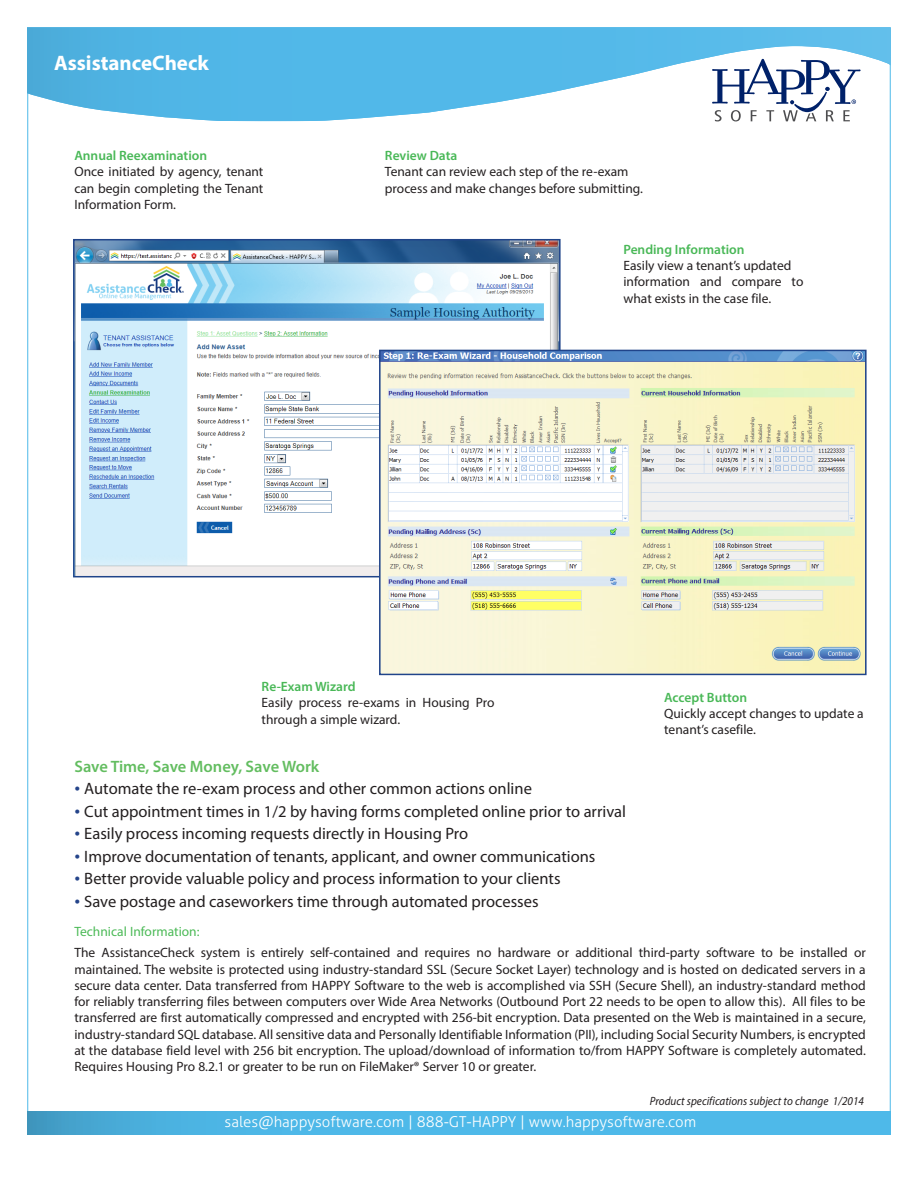
<style>
.page{position:relative;width:918px;height:1188px;background:#fff}
.page>*{position:absolute;margin:0;border:0;box-sizing:border-box;transform-origin:0 0}
.t1{font:700 21px "Myriad Pro";color:#fff}
.t2{font:16.5px "Myriad Pro";color:#231f20}
.t3{font:600 16.5px "Myriad Pro";color:#63bd60}
.t4{font:300 15px "Aller";color:#fff}
.t5{font:13.5px/16.2px "Myriad Pro";color:#231f20;text-align:justify}
.t6{font:600 13.5px "Myriad Pro";color:#49b857}
.t7{font:13.5px "Myriad Pro";color:#4cba57}
.t8{font:italic 12px "Myriad Pro";color:#231f20;scale:.93 1}
.s1{font-family:"Times New Roman";color:#24448a}
</style>
<div class="page">
<img style="left:27px;top:27px;width:864px;height:94px">
<div style="left:27px;top:1112px;width:864px;height:22px;background:#4eb9e9"></div>
<img style="left:76px;top:242px;width:482px;height:332px">
<div style="left:73px;top:239px;width:488px;height:338px;border:2px solid #20448a"></div>
<img style="left:382px;top:353px;width:482px;height:319px">
<div style="left:379px;top:350px;width:488px;height:325px;border:2px solid #20448a"></div>
<p class="t1" style="left:54px;top:49px;width:156px">AssistanceCheck</p>
<p class="t6" style="left:74px;top:147px;width:134px">Annual Reexamination</p>
<p class="t5" style="left:74px;top:164px;width:191px">Once initiated by agency, tenant can begin completing the Tenant Information Form.</p>
<p class="t6" style="left:385px;top:147px;width:74px">Review Data</p>
<p class="t5" style="left:385px;top:164px;width:245px">Tenant can review each step of the re-exam</p>
<p class="t5" style="left:385px;top:180px;width:260px">process and make changes before submitting.</p>
<p class="t6" style="left:623px;top:241px;width:123px">Pending Information</p>
<p class="t5" style="left:623px;top:257px;width:169px">Easily view a tenant’s updated</p>
<p class="t5" style="left:623px;top:273px;width:181px">information and compare to what exists in the case file.</p>
<p class="t6" style="left:262px;top:678px;width:95px">Re-Exam Wizard</p>
<p class="t5" style="left:262px;top:695px;width:234px">Easily process re-exams in Housing Pro through a simple wizard.</p>
<p class="t3" style="left:74px;top:756px;width:246px">Save Time, Save Money, Save Work</p>
<p class="t2" style="left:74px;top:778px;width:459px"><span class="s1">•</span> Automate the re-exam process and other common actions online</p>
<p class="t2" style="left:74px;top:801px;width:553px"><span class="s1">•</span> Cut appointment times in 1/2 by having forms completed online prior to arrival</p>
<p class="t2" style="left:74px;top:823px;width:395px"><span class="s1">•</span> Easily process incoming requests directly in Housing Pro</p>
<p class="t2" style="left:74px;top:846px;width:523px"><span class="s1">•</span> Improve documentation of tenants, applicant, and owner communications</p>
<p class="t2" style="left:74px;top:868px;width:488px"><span class="s1">•</span> Better provide valuable policy and process information to your clients</p>
<p class="t2" style="left:74px;top:891px;width:466px"><span class="s1">•</span> Save postage and caseworkers time through automated processes</p>
<p class="t6" style="left:664px;top:689px;width:84px">Accept Button</p>
<p class="t5" style="left:664px;top:705px;width:201px">Quickly accept changes to update a</p>
<p class="t5" style="left:664px;top:721px;width:93px">tenant’s casefile.</p>
<p class="t7" style="left:74px;top:923px;width:127px">Technical Information:</p>
<p class="t5" style="left:74px;top:945px;width:793px">The AssistanceCheck system is entirely self-contained and requires no hardware or additional third-party software to be installed or maintained. The website is protected using industry-standard SSL (Secure Socket Layer) technology and is hosted on dedicated servers in a secure data center. Data transferred from HAPPY Software to the web is accomplished via SSH (Secure Shell), an industry-standard method for reliably transferring files between computers over Wide Area Networks (Outbound Port 22 needs to be open to allow this). All files to be transferred are first automatically compressed and encrypted with 256-bit encryption. Data presented on the Web is maintained in a secure, industry-standard SQL database. All sensitive data and Personally Identifiable Information (PII), including Social Security Numbers, is encrypted at the database field level with 256 bit encryption. The upload/download of information to/from HAPPY Software is completely automated.<br>Requires Housing Pro 8.2.1 or greater to be run on FileMaker® Server 10 or greater.</p>
<p class="t8" style="left:650px;top:1094px;width:232px">Product specifications subject to change 1/2014</p>
<p class="t4" style="left:225px;top:1113px;width:473px">sales@happysoftware.com | 888-GT-HAPPY | www.happysoftware.com</p>
</div>
